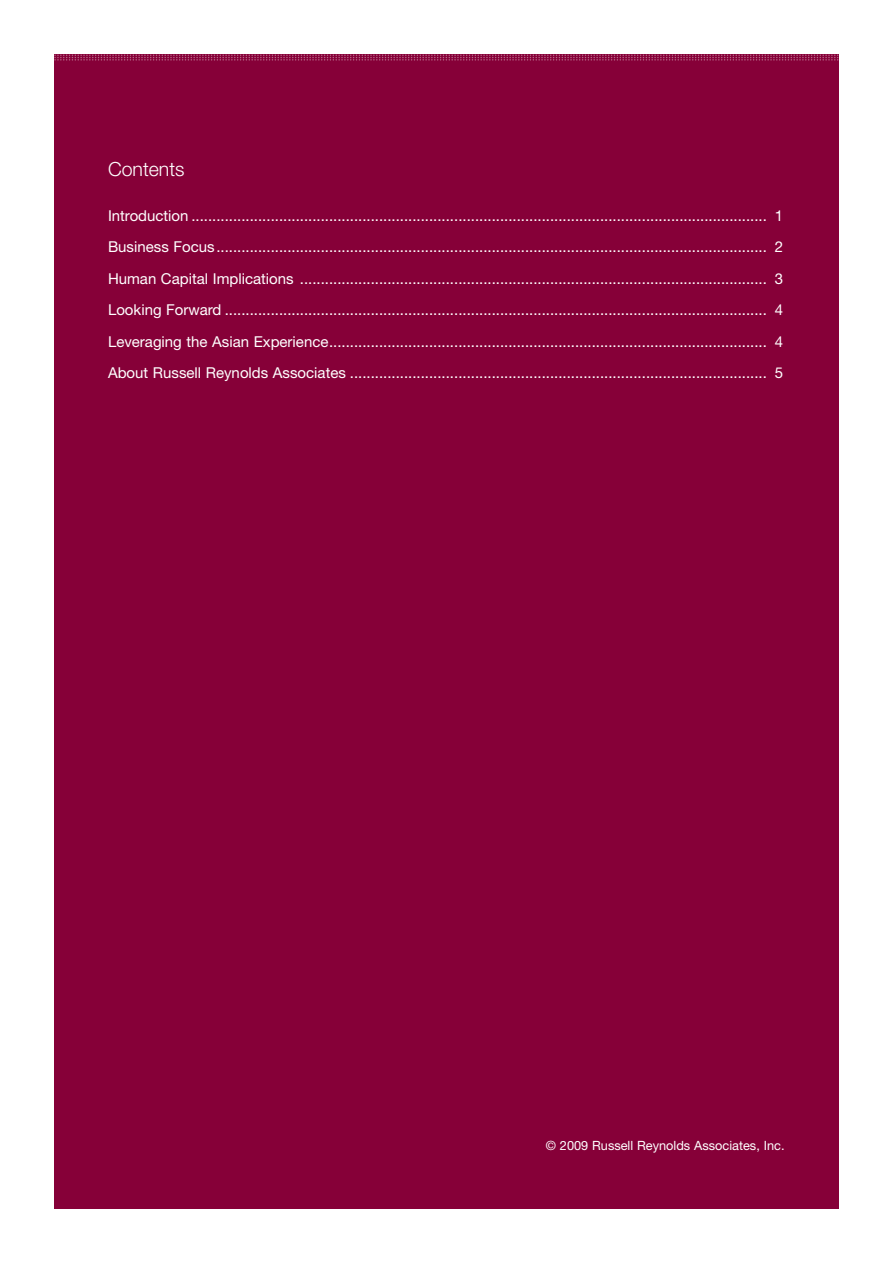
<style>
.page{position:relative;width:893px;height:1263px;background:#fff}
.page>*{position:absolute;margin:0;border:0;box-sizing:border-box;transform-origin:0 0}
.t1{font:300 19.5px "Helvetica Neue LT Std";color:#fff}
.t2{font:15px/31.5px "Helvetica Neue LT Std";color:#fff;text-align:justify}
.t3{font:12.75px "Helvetica Neue LT Std";color:#fff}
</style>
<div class="page">
<div style="left:54px;top:54px;width:785px;height:1155px;background:#860038"></div>
<svg style="left:54px;top:55px;width:784px;height:6px"></svg>
<h1 class="t1" style="left:108px;top:157px;width:78px">Contents</h1>
<p class="t2" style="left:108px;top:200px;width:676px">Introduction .......................................................................................................................................... 1<br>Business Focus.................................................................................................................................... 2<br>Human Capital Implications ................................................................................................................ 3<br>Looking Forward .................................................................................................................................. 4<br>Leveraging the Asian Experience......................................................................................................... 4<br>About Russell Reynolds Associates .................................................................................................... 5</p>
<p class="t3" style="left:546px;top:1138px;width:240px">© 2009 Russell Reynolds Associates, Inc.</p>
</div>
